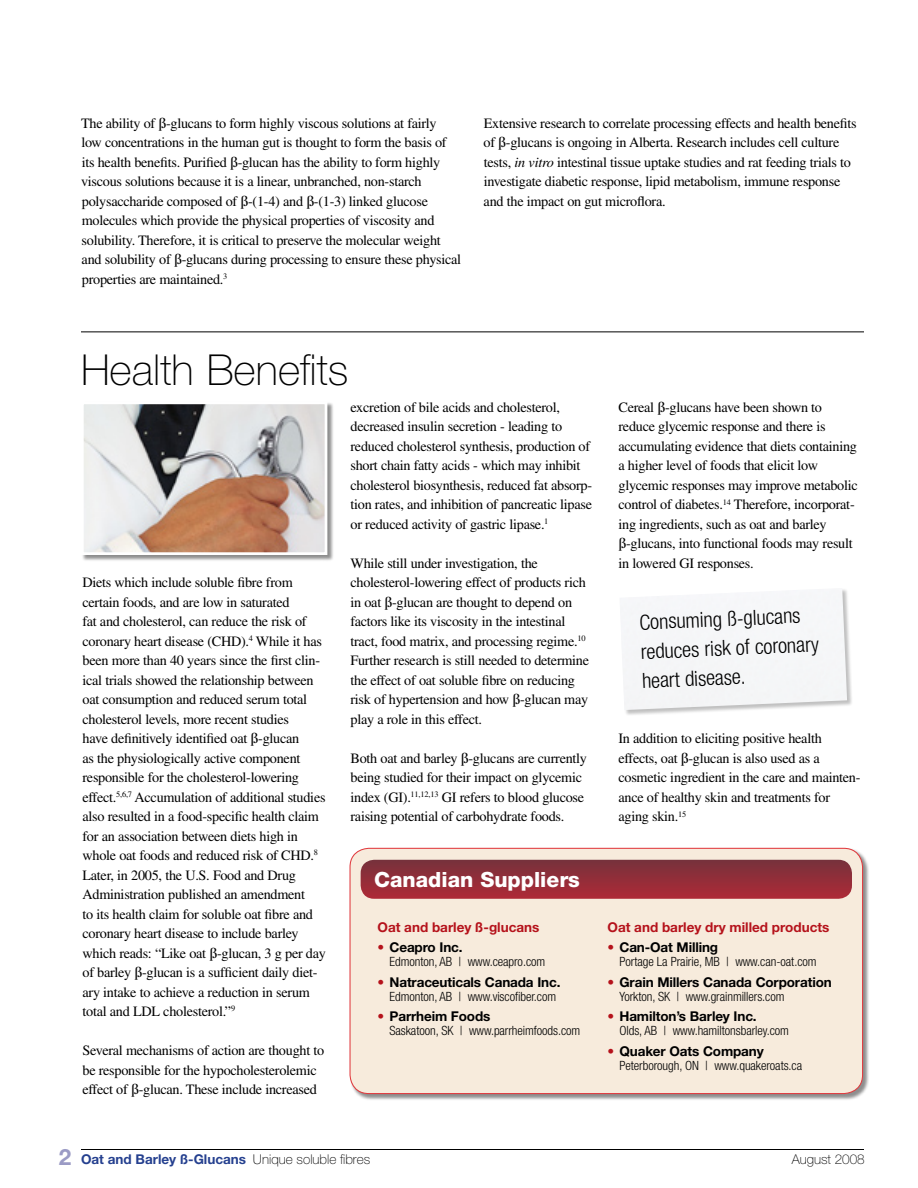
<style>
.page{position:relative;width:918px;height:1188px;background:#fff}
.page>*{position:absolute;margin:0;border:0;box-sizing:border-box;transform-origin:0 0}
.Eng_Heads{font:100 42.75px "Helvetica Neue LT Std";color:#000}
.t1{font:700 22.5px "Helvetica Neue LT Std";color:#9b9bc5}
.Quote_Text{font:300 condensed 21px/29.1px "Helvetica Neue LT Std";color:#000}
.Suppliers_Head{font:800 21px "Helvetica Neue LT Std";color:#fff}
.Eng_Body_Text{font:14.25px/19.5px "Times LT Std";letter-spacing:-.02em;color:#000}
.Eng_Suppliers{font:700 13.5px "Helvetica Neue LT Std";letter-spacing:-.01em;color:#000}
.t2{font:700 13.5px "Helvetica Neue LT Std";color:#b5121b}
.t3{font:700 13.5px "Helvetica Neue LT Std";color:#25408f}
.t4{font:100 13.5px "Helvetica Neue LT Std";color:#000}
.Eng_Suppliers-2{font:300 condensed 12.75px "Helvetica Neue LT Std";letter-spacing:-.005em;color:#000}
.s1{font-family:"Times LT Std Phonetic"}
.s2{font-style:italic}
.s3{font-weight:400;color:#b5121b}
.s4{font-weight:100;color:#000}
</style>
<div class="page">
<hr style="left:81px;top:1149px;width:783px;height:1px;background:#000">
<div style="left:81px;top:402px;width:257px;height:164px;background:#000;opacity:.45"></div>
<img style="left:85px;top:406px;width:238px;height:145px">
<div style="left:81px;top:402px;width:246px;height:153px;border:3px solid #fff"></div>
<hr style="left:81px;top:332px;width:783px;height:1px;background:#000">
<div style="left:350px;top:848px;width:525px;height:260px;background:#000;opacity:.45"></div>
<div style="left:350px;top:848px;width:513px;height:246px;background:#f7ebdc;border-radius:19px"></div>
<div style="left:349px;top:848px;width:514px;height:246px;border:1px solid #e13a3e;border-radius:19px"></div>
<svg style="left:361px;top:860px;width:491px;height:39px;background:#93303b"></svg>
<div style="left:620px;top:588px;width:238px;height:132px;background:#000;opacity:.25"></div>
<img style="left:620px;top:588px;width:227px;height:122px">
<p class="Eng_Body_Text" style="left:81px;top:113px;width:382px">The ability of <span class="s1">β</span>‑glucans to form highly viscous solutions at fairly<br>low concentrations in the human gut is thought to form the basis of its health benefits. Purified <span class="s1">β</span>‑glucan has the ability to form highly viscous solutions because it is a linear, unbranched, non-starch polysaccharide composed of <span class="s1">β</span>‑(1-4) and <span class="s1">β</span>‑(1-3) linked glucose molecules which provide the physical properties of viscosity and solubility. Therefore, it is critical to preserve the molecular weight and solubility of <span class="s1">β</span>‑glucans during processing to ensure these physical properties are maintained.<sup>3</sup></p>
<p class="Eng_Body_Text" style="left:484px;top:113px;width:375px">Extensive research to correlate processing effects and health benefits of <span class="s1">β</span>‑glucans is ongoing in Alberta. Research includes cell culture tests, <span class="s2">in vitro</span> intestinal tissue uptake studies and rat feeding trials to investigate diabetic response, lipid metabolism, immune response and the impact on gut microflora.</p>
<p class="Eng_Heads" style="left:81px;top:345px;width:269px">Health Benefits</p>
<p class="Eng_Body_Text" style="left:82px;top:573px;width:245px">Diets which include soluble fibre from certain foods, and are low in saturated<br>fat and cholesterol, can reduce the risk of coronary heart disease (CHD).<sup>4</sup> While it has been more than 40 years since the first clin&shy;ical trials showed the relationship between oat consumption and reduced serum total cholesterol levels, more recent studies<br>have definitively identified oat <span class="s1">β</span>‑glucan<br>as the physiologically active component responsible for the cholesterol-lowering effect.<sup>5,6,7</sup> Accumulation of additional studies also resulted in a food-specific health claim for an association between diets high in whole oat foods and reduced risk of CHD.<sup>8<br></sup>Later, in 2005, the U.S. Food and Drug Administration published an amendment<br>to its health claim for soluble oat fibre and coronary heart disease to include barley which reads: “Like oat <span class="s1">β</span>‑glucan, 3 g per day of barley <span class="s1">β</span>‑glucan is a sufficient daily diet&shy;ary intake to achieve a reduction in serum total and LDL cholesterol.”<sup>9</sup></p>
<p class="Eng_Body_Text" style="left:82px;top:1041px;width:243px">Several mechanisms of action are thought to be responsible for the hypocholesterolemic effect of <span class="s1">β</span>‑glucan. These include increased</p>
<p class="Eng_Body_Text" style="left:351px;top:397px;width:243px">excretion of bile acids and cholesterol, decreased insulin secretion - leading to reduced cholesterol synthesis, production of short chain fatty acids - which may inhibit cholesterol biosynthesis, reduced fat absorp&shy;tion rates, and inhibition of pancreatic lipase or reduced activity of gastric lipase.<sup>1</sup></p>
<p class="Eng_Body_Text" style="left:350px;top:553px;width:240px">While still under investigation, the cholesterol-lowering effect of products rich in oat <span class="s1">β</span>‑glucan are thought to depend on factors like its viscosity in the intestinal tract, food matrix, and processing regime.<sup>10<br></sup>Further research is still needed to determine the effect of oat soluble fibre on reducing risk of hypertension and how <span class="s1">β</span>‑glucan may play a role in this effect.</p>
<p class="Eng_Body_Text" style="left:350px;top:748px;width:238px">Both oat and barley <span class="s1">β</span>‑glucans are currently being studied for their impact on glycemic index (GI).<sup>11,12,13</sup> GI refers to blood glucose raising potential of carbohydrate foods.</p>
<p class="Suppliers_Head" style="left:374px;top:867px;width:207px">Canadian Suppliers</p>
<p class="t2" style="left:378px;top:919px;width:163px">Oat and barley ß‑glucans</p>
<p class="Eng_Suppliers" style="left:378px;top:939px;width:87px"><span class="s3">•</span> Ceapro Inc.</p>
<p class="Eng_Suppliers-2" style="left:390px;top:955px;width:157px">Edmonton, AB | www.ceapro.com</p>
<p class="Eng_Suppliers" style="left:378px;top:974px;width:184px"><span class="s3">•</span> Natraceuticals Canada Inc.</p>
<p class="Eng_Suppliers-2" style="left:390px;top:989px;width:168px">Edmonton, AB | www.viscofiber.com</p>
<p class="Eng_Suppliers" style="left:378px;top:1008px;width:114px"><span class="s3">•</span> Parrheim Foods</p>
<p class="Eng_Suppliers-2" style="left:390px;top:1024px;width:192px">Saskatoon, SK | www.parrheimfoods.com</p>
<p class="Eng_Body_Text" style="left:618px;top:397px;width:241px">Cereal <span class="s1">β</span>‑glucans have been shown to reduce glycemic response and there is accumulating evidence that diets containing a higher level of foods that elicit low glycemic responses may improve metabolic control of diabetes.<sup>14</sup> Therefore, incorporat&shy;ing ingredients, such as oat and barley <span class="s1">β</span>‑glucans, into functional foods may result in lowered GI responses.</p>
<p class="Quote_Text" style="left:638px;top:608px;width:180px;rotate:-3deg">Consuming ß-glucans reduces risk of coronary heart disease.</p>
<p class="Eng_Body_Text" style="left:618px;top:729px;width:244px">In addition to eliciting positive health effects, oat <span class="s1">β</span>‑glucan is also used as a cosmetic ingredient in the care and mainten&shy;ance of healthy skin and treatments for aging skin.<sup>15</sup></p>
<p class="t2" style="left:608px;top:919px;width:223px">Oat and barley dry milled products</p>
<p class="Eng_Suppliers" style="left:608px;top:939px;width:112px"><span class="s3">•</span> Can-Oat Milling</p>
<p class="Eng_Suppliers-2" style="left:620px;top:954px;width:199px">Portage La Prairie, MB | www.can-oat.com</p>
<p class="Eng_Suppliers" style="left:608px;top:973px;width:226px"><span class="s3">•</span> Grain Millers Canada Corporation</p>
<p class="Eng_Suppliers-2" style="left:620px;top:989px;width:167px">Yorkton, SK | www.grainmillers.com</p>
<p class="Eng_Suppliers" style="left:608px;top:1008px;width:151px"><span class="s3">•</span> Hamilton’s Barley Inc.</p>
<p class="Eng_Suppliers-2" style="left:620px;top:1023px;width:171px">Olds, AB | www.hamiltonsbarley.com</p>
<p class="Eng_Suppliers" style="left:608px;top:1042px;width:158px"><span class="s3">•</span> Quaker Oats Company</p>
<p class="Eng_Suppliers-2" style="left:620px;top:1058px;width:184px">Peterborough, ON | www.quakeroats.ca</p>
<p class="t1" style="left:59px;top:1143px;width:14px">2</p>
<p class="t3" style="left:81px;top:1151px;width:291px">Oat and Barley ß‑Glucans <span class="s4">Unique soluble fibres</span></p>
<p class="t4" style="left:792px;top:1152px;width:75px">August 2008</p>
</div>
